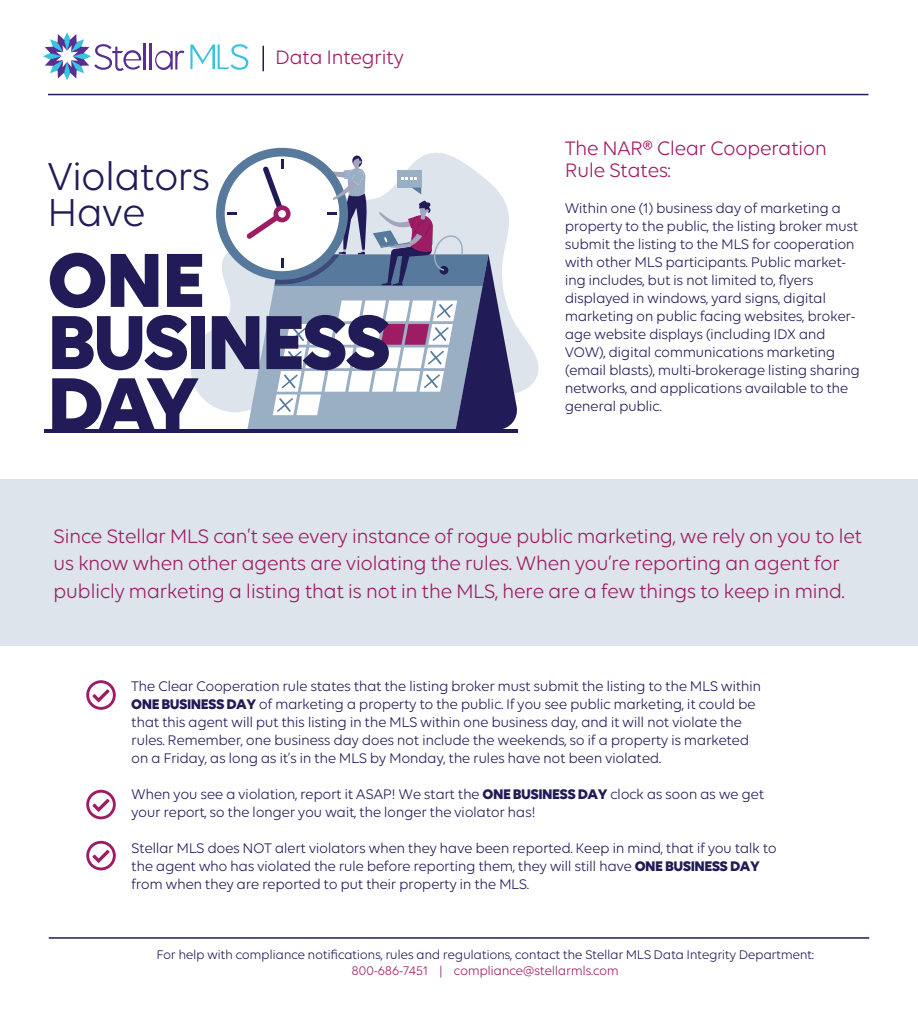
<style>
.page{position:relative;width:918px;height:1022px;background:#fff}
.page>*{position:absolute;margin:0;border:0;box-sizing:border-box;transform-origin:0 0}
.t1{font:42px/36px "Volte";letter-spacing:-.03em;color:#211b57}
.t2{font:21px/27px "Volte";letter-spacing:-.03em;color:#9e1c64}
.t3{font:15px/18px "Volte";letter-spacing:-.03em;color:#211b57}
.t4{font:13.5px "Volte";letter-spacing:-.03em;color:#211b57}
.t5{font:13.5px "Volte";letter-spacing:-.03em;color:#9e1c64}
.s1{font-weight:700}
</style>
<div class="page">
<div style="left:0;top:479px;width:918px;height:167px;background:#dde4eb"></div>
<svg style="left:187px;top:149px;width:352px;height:257px"></svg>
<hr style="left:44px;top:429px;width:473px;height:4px;background:#211b57">
<svg style="left:50px;top:253px;width:55px;height:55px"></svg>
<svg style="left:111px;top:254px;width:47px;height:53px"></svg>
<svg style="left:167px;top:254px;width:35px;height:53px"></svg>
<svg style="left:52px;top:315px;width:135px;height:55px"></svg>
<div style="left:191px;top:316px;width:14px;height:53px;background:#211b57"></div>
<svg style="left:212px;top:154px;width:307px;height:275px"></svg>
<svg style="left:52px;top:378px;width:147px;height:51px"></svg>
<hr style="left:144px;top:43px;width:2px;height:27px;background:#562f91">
<hr style="left:149px;top:43px;width:3px;height:27px;background:#562f91">
<svg style="left:155px;top:51px;width:29px;height:19px"></svg>
<svg style="left:190px;top:44px;width:58px;height:26px"></svg>
<svg style="left:43px;top:32px;width:98px;height:48px"></svg>
<hr style="left:262px;top:46px;width:2px;height:25px;background:#211b57">
<hr style="left:48px;top:94px;width:820px;height:1px;background:#211b57">
<hr style="left:49px;top:937px;width:820px;height:1px;background:#211b57">
<svg style="left:86px;top:789px;width:30px;height:30px"></svg>
<svg style="left:86px;top:680px;width:30px;height:29px"></svg>
<svg style="left:86px;top:840px;width:30px;height:30px"></svg>
<h1 class="t1" style="left:47px;top:157px;width:165px">Violators<br>Have</h1>
<h2 class="t2" style="left:275px;top:44px;width:130px">Data Integrity</h2>
<h2 class="t2" style="left:565px;top:136px;width:264px;line-height:22.5px">The NAR® Clear Cooperation<br>Rule States:</h2>
<p class="t3" style="left:565px;top:199px;width:297px">Within one (1) business day of marketing a property to the public, the listing broker must submit the listing to the MLS for cooperation with other MLS participants. Public market&shy;ing includes, but is not limited to, flyers displayed in windows, yard signs, digital marketing on public facing websites, broker&shy;age website displays (including IDX and VOW), digital communications marketing (email blasts), multi-brokerage listing sharing networks, and applications available to the general public.</p>
<p class="t2" style="left:53px;top:522px;width:811px">Since Stellar MLS can’t see every instance of rogue public marketing, we rely on you to let us know when other agents are violating the rules. When you’re reporting an agent for publicly marketing a listing that is not in the MLS, here are a few things to keep in mind.</p>
<p class="t3" style="left:131px;top:676px;width:632px">The Clear Cooperation rule states that the listing broker must submit the listing to the MLS within <span class="s1">ONE BUSINESS DAY</span> of marketing a property to the public. If you see public marketing, it could be that this agent will put this listing in the MLS within one business day, and it will not violate the rules. Remember, one business day does not include the weekends, so if a property is marketed on a Friday, as long as it’s in the MLS by Monday, the rules have not been violated.</p>
<p class="t3" style="left:131px;top:784px;width:635px">When you see a violation, report it ASAP! We start the <span class="s1">ONE BUSINESS DAY</span> clock as soon as we get your report, so the longer you wait, the longer the violator has!</p>
<p class="t3" style="left:131px;top:838px;width:647px">Stellar MLS does NOT alert violators when they have been reported. Keep in mind, that if you talk to the agent who has violated the rule before reporting them, they will still have <span class="s1">ONE BUSINESS DAY </span>from when they are reported to put their property in the MLS.</p>
<p class="t4" style="left:156px;top:946px;width:659px">For help with compliance notifications, rules and regulations, contact the Stellar MLS Data Integrity Department:</p>
<p class="t5" style="left:352px;top:962px;width:269px">800-686-7451 | compliance@stellarmls.com</p>
</div>
